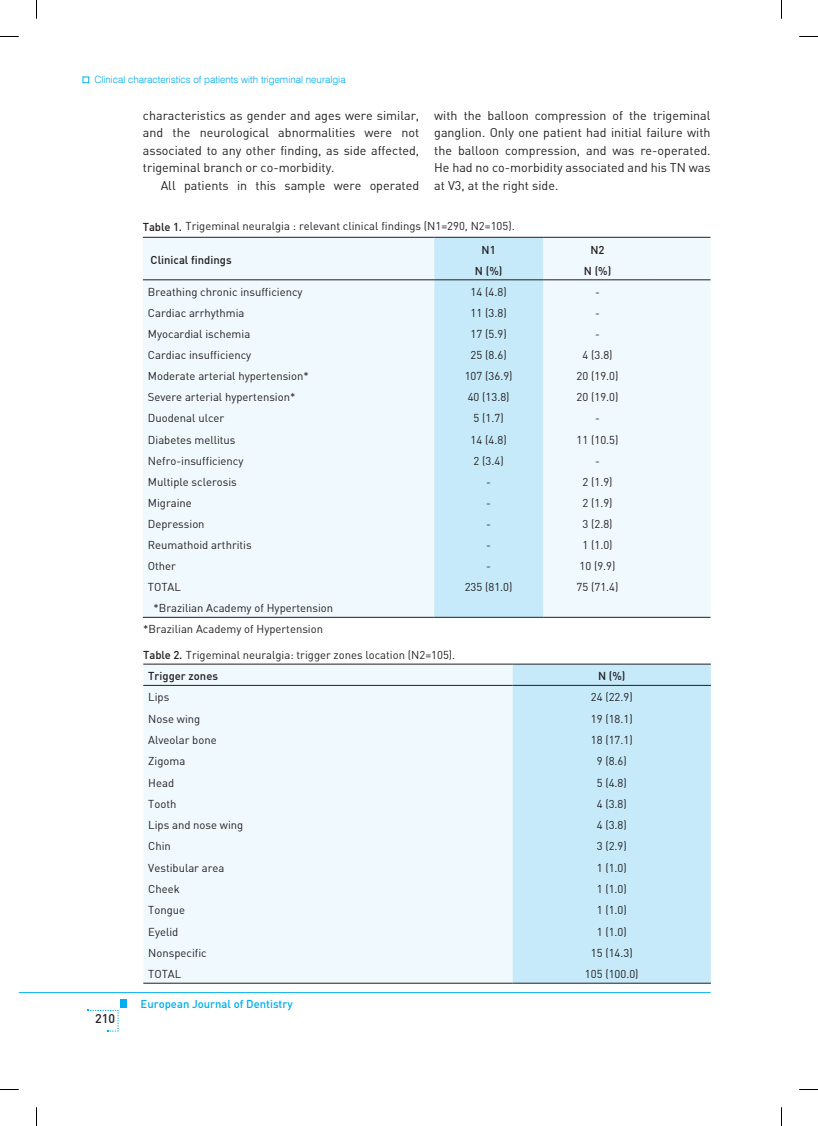
<style>
.page{position:relative;width:818px;height:1126px;background:#fff}
.page>*{position:absolute;margin:0;border:0;box-sizing:border-box;transform-origin:0 0}
.t1{font:12.5px/17.5px "Din B Regular";color:#231f20;text-align:justify}
.t2{font:12.5px "Din B Medium";color:#231f20}
.t3{font:11.25px "Din B Regular";color:#231f20}
.t4{font:11.25px "Din B Medium";color:#231f20}
.t5{font:11.25px "Din B Medium";color:#00aeef}
.t6{font:300 10px "Swiss 721 BT";color:#00aeef}
.s1{font-family:"Din B Medium"}
</style>
<div class="page">
<hr style="left:19px;top:992px;width:691px;height:1px;background:#00aeef">
<div style="left:120px;top:999px;width:7px;height:8px;background:#00aeef"></div>
<svg style="left:88px;top:1009px;width:31px;height:22px"></svg>
<div style="left:143px;top:664px;width:369px;height:318px;background:#f0f9fd"></div>
<div style="left:512px;top:664px;width:198px;height:318px;background:#c6eafa"></div>
<hr style="left:143px;top:685px;width:369px;height:1px;background:#231f20">
<hr style="left:512px;top:685px;width:198px;height:1px;background:#231f20">
<hr style="left:143px;top:663px;width:369px;height:1px;background:#231f20">
<hr style="left:512px;top:663px;width:198px;height:1px;background:#231f20">
<hr style="left:143px;top:982px;width:369px;height:1px;background:#231f20">
<hr style="left:512px;top:982px;width:198px;height:1px;background:#231f20">
<div style="left:143px;top:238px;width:567px;height:379px;background:#f0f9fd"></div>
<div style="left:434px;top:238px;width:108px;height:379px;background:#c6eafa"></div>
<hr style="left:143px;top:237px;width:291px;height:1px;background:#231f20">
<hr style="left:651px;top:237px;width:59px;height:1px;background:#231f20">
<hr style="left:143px;top:279px;width:291px;height:1px;background:#231f20">
<hr style="left:434px;top:279px;width:108px;height:1px;background:#231f20">
<hr style="left:542px;top:279px;width:109px;height:1px;background:#231f20">
<hr style="left:651px;top:279px;width:59px;height:1px;background:#231f20">
<hr style="left:143px;top:617px;width:291px;height:1px;background:#231f20">
<hr style="left:434px;top:617px;width:108px;height:1px;background:#231f20">
<hr style="left:542px;top:617px;width:109px;height:1px;background:#231f20">
<hr style="left:651px;top:617px;width:59px;height:1px;background:#231f20">
<hr style="left:434px;top:237px;width:108px;height:1px;background:#231f20">
<hr style="left:542px;top:237px;width:109px;height:1px;background:#231f20">
<svg style="left:83px;top:77px;width:6px;height:6px"></svg>
<svg style="left:0;top:36px;width:19px;height:1px"></svg>
<svg style="left:799px;top:36px;width:18px;height:1px"></svg>
<svg style="left:0;top:1089px;width:19px;height:1px"></svg>
<svg style="left:799px;top:1089px;width:18px;height:1px"></svg>
<svg style="left:36px;top:0;width:1px;height:19px"></svg>
<svg style="left:36px;top:1107px;width:1px;height:18px"></svg>
<p class="t6" style="left:94px;top:73px;width:253px">Clinical characteristics of patients with trigeminal neuralgia</p>
<p class="t1" style="left:143px;top:106px;width:278px">characteristics as gender and ages were similar, and the neurological abnormalities were not associated to any other finding, as side affected, trigeminal branch or co-morbidity.</p>
<p class="t1" style="left:160px;top:176px;width:260px">All patients in this sample were operated</p>
<p class="t1" style="left:434px;top:106px;width:278px">with the balloon compression of the trigeminal ganglion. Only one patient had initial failure with the balloon compression, and was re-operated.<br>He had no co-morbidity associated and his TN was at V3, at the right side.</p>
<p class="t3" style="left:143px;top:219px;width:373px"><span class="s1">Table 1.</span> Trigeminal neuralgia : relevant clinical findings (N1=290, N2=105).</p>
<p class="t4" style="left:150px;top:253px;width:82px">Clinical findings</p>
<p class="t4" style="left:481px;top:242px;width:16px">N1</p>
<p class="t4" style="left:590px;top:242px;width:16px">N2</p>
<p class="t4" style="left:474px;top:263px;width:29px">N (%)</p>
<p class="t4" style="left:583px;top:263px;width:29px">N (%)</p>
<p class="t3" style="left:148px;top:285px;width:156px">Breathing chronic insufficiency</p>
<p class="t3" style="left:470px;top:285px;width:38px">14 (4.8)</p>
<p class="t3" style="left:594px;top:285px;width:6px">-</p>
<p class="t3" style="left:148px;top:306px;width:98px">Cardiac arrhythmia</p>
<p class="t3" style="left:470px;top:306px;width:38px">11 (3.8)</p>
<p class="t3" style="left:594px;top:306px;width:6px">-</p>
<p class="t3" style="left:148px;top:327px;width:104px">Myocardial ischemia</p>
<p class="t3" style="left:470px;top:327px;width:38px">17 (5.9)</p>
<p class="t3" style="left:594px;top:327px;width:6px">-</p>
<p class="t3" style="left:148px;top:348px;width:105px">Cardiac insufficiency</p>
<p class="t3" style="left:470px;top:348px;width:38px">25 (8.6)</p>
<p class="t3" style="left:582px;top:348px;width:32px">4 (3.8)</p>
<p class="t3" style="left:148px;top:369px;width:162px">Moderate arterial hypertension*</p>
<p class="t3" style="left:464px;top:369px;width:49px">107 (36.9)</p>
<p class="t3" style="left:576px;top:369px;width:43px">20 (19.0)</p>
<p class="t3" style="left:148px;top:390px;width:149px">Severe arterial hypertension*</p>
<p class="t3" style="left:467px;top:390px;width:43px">40 (13.8)</p>
<p class="t3" style="left:576px;top:390px;width:43px">20 (19.0)</p>
<p class="t3" style="left:148px;top:411px;width:78px">Duodenal ulcer</p>
<p class="t3" style="left:473px;top:411px;width:32px">5 (1.7)</p>
<p class="t3" style="left:594px;top:411px;width:6px">-</p>
<p class="t3" style="left:148px;top:432px;width:89px">Diabetes mellitus</p>
<p class="t3" style="left:470px;top:432px;width:38px">14 (4.8)</p>
<p class="t3" style="left:576px;top:432px;width:43px">11 (10.5)</p>
<p class="t3" style="left:148px;top:453px;width:97px">Nefro-insufficiency</p>
<p class="t3" style="left:473px;top:453px;width:32px">2 (3.4)</p>
<p class="t3" style="left:594px;top:453px;width:6px">-</p>
<p class="t3" style="left:148px;top:474px;width:90px">Multiple sclerosis</p>
<p class="t3" style="left:486px;top:474px;width:6px">-</p>
<p class="t3" style="left:582px;top:474px;width:32px">2 (1.9)</p>
<p class="t3" style="left:148px;top:495px;width:45px">Migraine</p>
<p class="t3" style="left:486px;top:495px;width:6px">-</p>
<p class="t3" style="left:582px;top:495px;width:32px">2 (1.9)</p>
<p class="t3" style="left:148px;top:517px;width:58px">Depression</p>
<p class="t3" style="left:486px;top:517px;width:6px">-</p>
<p class="t3" style="left:582px;top:517px;width:32px">3 (2.8)</p>
<p class="t3" style="left:148px;top:538px;width:105px">Reumathoid arthritis</p>
<p class="t3" style="left:486px;top:538px;width:6px">-</p>
<p class="t3" style="left:582px;top:538px;width:32px">1 (1.0)</p>
<p class="t3" style="left:148px;top:559px;width:30px">Other</p>
<p class="t3" style="left:486px;top:559px;width:6px">-</p>
<p class="t3" style="left:579px;top:559px;width:38px">10 (9.9)</p>
<p class="t3" style="left:148px;top:580px;width:34px">TOTAL</p>
<p class="t3" style="left:464px;top:580px;width:49px">235 (81.0)</p>
<p class="t3" style="left:576px;top:580px;width:43px">75 (71.4)</p>
<p class="t3" style="left:153px;top:601px;width:181px">*Brazilian Academy of Hypertension</p>
<p class="t3" style="left:143px;top:621px;width:181px">*Brazilian Academy of Hypertension</p>
<p class="t3" style="left:143px;top:647px;width:313px"><span class="s1">Table 2.</span> Trigeminal neuralgia: trigger zones location (N2=105).</p>
<p class="t4" style="left:148px;top:669px;width:71px">Trigger zones</p>
<p class="t4" style="left:597px;top:669px;width:29px">N (%)</p>
<p class="t3" style="left:148px;top:690px;width:23px">Lips</p>
<p class="t3" style="left:590px;top:690px;width:43px">24 (22.9)</p>
<p class="t3" style="left:148px;top:711px;width:53px">Nose wing</p>
<p class="t3" style="left:590px;top:711px;width:43px">19 (18.1)</p>
<p class="t3" style="left:148px;top:732px;width:70px">Alveolar bone</p>
<p class="t3" style="left:590px;top:732px;width:43px">18 (17.1)</p>
<p class="t3" style="left:148px;top:754px;width:38px">Zigoma</p>
<p class="t3" style="left:596px;top:754px;width:32px">9 (8.6)</p>
<p class="t3" style="left:148px;top:775px;width:27px">Head</p>
<p class="t3" style="left:596px;top:775px;width:32px">5 (4.8)</p>
<p class="t3" style="left:148px;top:796px;width:30px">Tooth</p>
<p class="t3" style="left:596px;top:796px;width:32px">4 (3.8)</p>
<p class="t3" style="left:148px;top:818px;width:97px">Lips and nose wing</p>
<p class="t3" style="left:596px;top:818px;width:32px">4 (3.8)</p>
<p class="t3" style="left:148px;top:839px;width:24px">Chin</p>
<p class="t3" style="left:596px;top:839px;width:32px">3 (2.9)</p>
<p class="t3" style="left:148px;top:860px;width:78px">Vestibular area</p>
<p class="t3" style="left:596px;top:860px;width:32px">1 (1.0)</p>
<p class="t3" style="left:148px;top:881px;width:33px">Cheek</p>
<p class="t3" style="left:596px;top:881px;width:32px">1 (1.0)</p>
<p class="t3" style="left:148px;top:903px;width:38px">Tongue</p>
<p class="t3" style="left:596px;top:903px;width:32px">1 (1.0)</p>
<p class="t3" style="left:148px;top:924px;width:32px">Eyelid</p>
<p class="t3" style="left:596px;top:924px;width:32px">1 (1.0)</p>
<p class="t3" style="left:148px;top:945px;width:60px">Nonspecific</p>
<p class="t3" style="left:590px;top:945px;width:43px">15 (14.3)</p>
<p class="t3" style="left:148px;top:966px;width:34px">TOTAL</p>
<p class="t3" style="left:584px;top:966px;width:55px">105 (100.0)</p>
<p class="t2" style="left:95px;top:1010px;width:21px">210</p>
<p class="t5" style="left:140px;top:996px;width:153px">European Journal of Dentistry</p>
</div>
